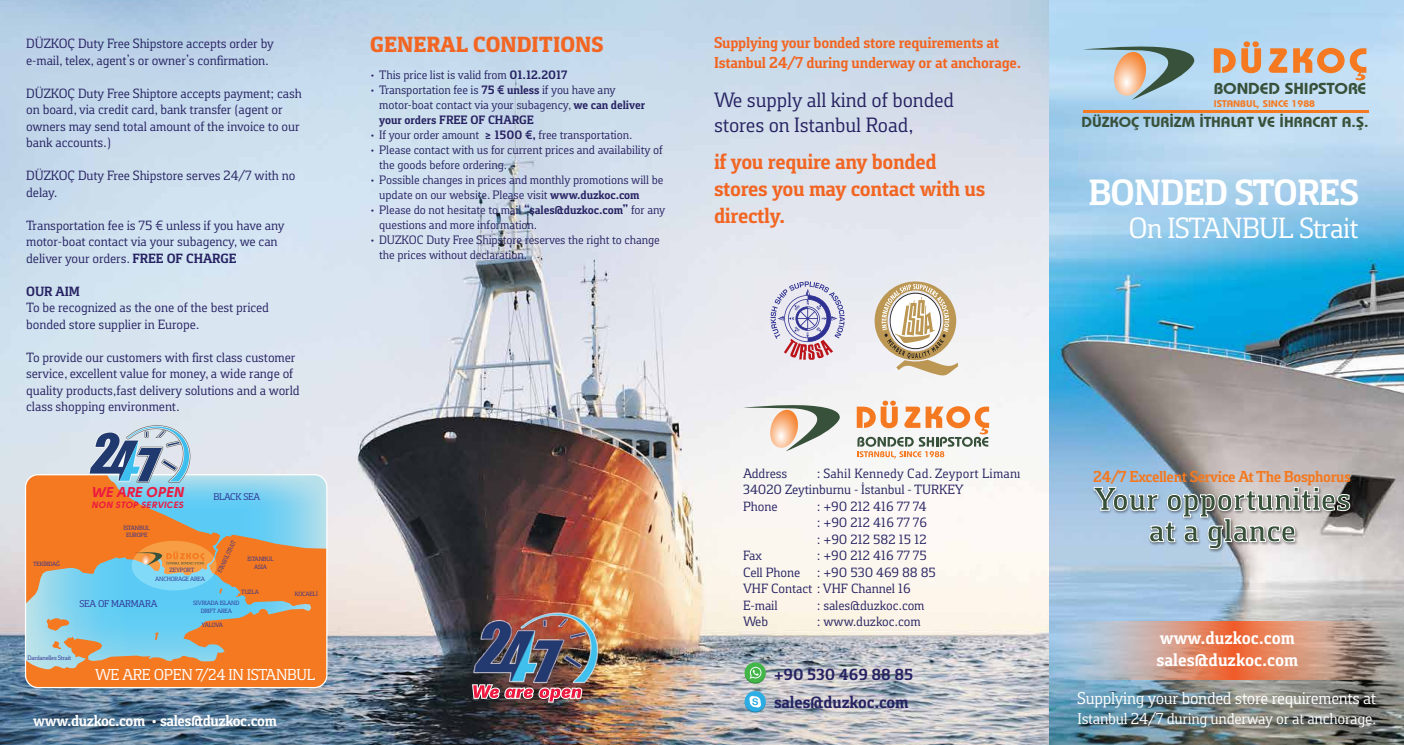
<style>
.page{position:relative;width:1404px;height:745px;background:#fff}
.page>*{position:absolute;margin:0;border:0;box-sizing:border-box;transform-origin:0 0}
.t1{font:700 37.5px "Foral Pro";letter-spacing:-.025em;color:#fff}
.t2{font:700 33.75px/31.2px "Foral Pro";letter-spacing:.005em;color:#38513a;text-align:center}
.t3{font:30px "Foral Pro";letter-spacing:-.025em;color:#fff}
.t4{font:700 22.5px/27px "Foral Pro";letter-spacing:-.015em;color:#f26522}
.t5{font:800 22.5px "Foral Pro";color:#f26522}
.t6{font:21.25px/25.5px "Foral Pro";letter-spacing:-.005em;color:#262262}
.t7{font:700 18.75px/22.5px "Foral Pro";color:#fff}
.t8{font:700 18px "Foral Pro";letter-spacing:-.005em;color:#262262}
.t9{font:17.5px "Foral Pro";letter-spacing:-.015em;color:#fff}
.t10{font:700 16.5px "Foral Pro";letter-spacing:-.005em;color:#262262}
.t11{font:700 16.25px/19.5px "Foral Pro";letter-spacing:-.015em;color:#f26522}
.t12{font:16.25px "Foral Pro";letter-spacing:-.015em;color:#fff}
.t13{font:700 16.25px "Foral Pro";letter-spacing:-.025em;color:#f47920}
.t14{font:700 16.25px "Foral Pro";letter-spacing:-.025em;color:#fff}
.t15{font:600 15.88px "Bauhaus";letter-spacing:-.005em;color:#38513a;scale:1.1 1}
.t16{font:600 14.5px "Bauhaus";letter-spacing:.005em;color:#38513a;scale:1.1 1}
.t17{font:14.12px "Solomon Sans Bold Italic";color:#ed1941}
.t18{font:13.75px/16.5px "Foral Pro";letter-spacing:-.005em;color:#262262}
.t19{font:700 13.75px "Foral Pro";letter-spacing:-.005em;color:#262262}
.t20{font:12.5px/15px "Foral Pro";letter-spacing:-.005em;color:#262262}
.t21{font:10px "Foral Pro";letter-spacing:-.025em;color:#2e3092}
.t22{font:600 9.62px "Bauhaus";color:#f47920;scale:1.1 1}
.t23{font:9.12px "Solomon Sans Bold Italic";letter-spacing:.025em;color:#ed1941}
.t24{font:6.62px "Foral Pro";letter-spacing:-.025em;color:#2e3092}
.t25{font:6.25px/7.5px "Foral Pro";letter-spacing:-.025em;color:#2e3092;text-align:center}
.t26{font:6.25px "Foral Pro";letter-spacing:-.025em;color:#2e3092;scale:.75 1}
.s1{font-weight:700}
</style>
<div class="page">
<img style="left:0;top:0;width:1403px;height:744px">
<img style="left:471px;top:611px;width:130px;height:72px">
<svg style="left:472px;top:683px;width:110px;height:19px"></svg>
<svg style="left:1049px;top:621px;width:354px;height:58px"></svg>
<img style="left:1090px;top:477px;width:266px;height:78px">
<svg style="left:1093px;top:486px;width:257px;height:63px"></svg>
<svg style="left:1213px;top:48px;width:22px;height:25px"></svg>
<svg style="left:1241px;top:41px;width:19px;height:32px"></svg>
<svg style="left:1268px;top:48px;width:18px;height:25px"></svg>
<svg style="left:1292px;top:48px;width:74px;height:32px"></svg>
<svg style="left:1081px;top:45px;width:113px;height:55px"></svg>
<hr style="left:1082px;top:110px;width:286px;height:3px;background:#f47920">
<svg style="left:741px;top:403px;width:98px;height:48px"></svg>
<svg style="left:856px;top:400px;width:133px;height:58px"></svg>
<svg style="left:770px;top:281px;width:74px;height:78px"></svg>
<svg style="left:874px;top:281px;width:83px;height:94px"></svg>
<svg style="left:222px;top:474px;width:105px;height:60px"></svg>
<svg style="left:26px;top:534px;width:301px;height:153px;fill:#f47920"></svg>
<div style="left:25px;top:474px;width:302px;height:213px;border:1px solid #fff;border-radius:13px"></div>
<svg style="left:26px;top:425px;width:196px;height:178px"></svg>
<svg style="left:744px;top:662px;width:21px;height:21px"></svg>
<svg style="left:744px;top:690px;width:21px;height:22px"></svg>
<svg style="left:744px;top:695px;width:21px;height:17px"></svg>
<p class="t18" style="left:26px;top:35px;width:249px">DÜZKOÇ Duty Free Shipstore accepts order by e-mail, telex, agent’s or owner’s confirmation.</p>
<p class="t18" style="left:26px;top:84px;width:277px">DÜZKOÇ Duty Free Shiptore accepts payment; cash on board, via credit card, bank transfer (agent or owners may send total amount of the invoice to our bank accounts.)</p>
<p class="t18" style="left:26px;top:167px;width:271px">DÜZKOÇ Duty Free Shipstore serves 24/7 with no delay.</p>
<p class="t18" style="left:26px;top:216px;width:260px">Transportation fee is 75 € unless if you have any motor-boat contact via your subagency, we can deliver your orders. <span class="s1">FREE OF CHARGE</span></p>
<p class="t19" style="left:26px;top:282px;width:55px">OUR AIM</p>
<p class="t18" style="left:26px;top:299px;width:244px">To be recognized as the one of the best priced bonded store supplier in Europe.</p>
<p class="t18" style="left:26px;top:348px;width:275px">To provide our customers with first class customer service, excellent value for money, a wide range of quality products,fast delivery solutions and a world class shopping environment.</p>
<p class="t17" style="left:91px;top:483px;width:94px">WE ARE OPEN</p>
<p class="t23" style="left:91px;top:499px;width:94px">NON STOP SERVICES</p>
<p class="t25" style="left:124px;top:523px;width:28px">İSTANBUL<br>EUROPE</p>
<p class="t21" style="left:213px;top:490px;width:48px">BLACK SEA</p>
<p class="t26" style="left:216px;top:570px;width:48px;rotate:-65deg">ISTANBUL STRAIT</p>
<p class="t25" style="left:33px;top:559px;width:28px">TEKİRDAĞ</p>
<p class="t25" style="left:247px;top:554px;width:28px">İSTANBUL<br>ASIA</p>
<p class="t25" style="left:155px;top:574px;width:52px">ANCHORAGE AREA</p>
<p class="t25" style="left:170px;top:566px;width:26px">ZEYPORT</p>
<p class="t21" style="left:80px;top:597px;width:79px">SEA OF MARMARA</p>
<p class="t25" style="left:241px;top:587px;width:19px">TUZLA</p>
<p class="t25" style="left:295px;top:590px;width:24px">KOCAELİ</p>
<p class="t25" style="left:193px;top:599px;width:48px">SIVRIADA ISLAND<br>DRIFT AREA</p>
<p class="t25" style="left:201px;top:621px;width:23px">YALOVA</p>
<p class="t24" style="left:28px;top:653px;width:45px">Dardanelles Strait</p>
<p class="t12" style="left:95px;top:664px;width:222px">WE ARE OPEN 7/24 IN ISTANBUL</p>
<p class="t14" style="left:33px;top:709px;width:245px">www.duzkoc.com • sales@duzkoc.com</p>
<h3 class="t5" style="left:370px;top:31px;width:235px">GENERAL CONDITIONS</h3>
<p class="t20" style="left:370px;top:67px;width:199px">• This price list is valid from <span class="s1">01.12.2017</span></p>
<p class="t20" style="left:379px;top:82px;width:267px;text-indent:-9px">• Transportation fee is <span class="s1">75 € unless</span> if you have any motor-boat contact via your subagency, <span class="s1">we can deliver your orders FREE OF CHARGE</span></p>
<p class="t20" style="left:370px;top:127px;width:264px">• If your order amount <span class="s1">≥ 1500 €,</span> free transportation.</p>
<p class="t20" style="left:379px;top:142px;width:285px;text-indent:-9px">• Please contact with us for current prices and availability of the goods before ordering.</p>
<p class="t20" style="left:379px;top:172px;width:286px;text-indent:-9px">• Possible changes in prices and monthly promotions will be update on our website. Please visit <span class="s1">www.duzkoc.com</span></p>
<p class="t20" style="left:379px;top:202px;width:287px;text-indent:-9px">• Please do not hesitate to mail <span class="s1">“sales@duzkoc.com”</span> for any questions and more information.</p>
<p class="t20" style="left:379px;top:232px;width:282px;text-indent:-9px">• DUZKOC Duty Free Shipstore reserves the right to change the prices without declaration.</p>
<p class="t11" style="left:714px;top:33px;width:309px">Supplying your bonded store requirements at<br>Istanbul 24/7 during underway or at anchorage.</p>
<h3 class="t6" style="left:714px;top:86px;width:241px">We supply all kind of bonded stores on Istanbul Road,</h3>
<h3 class="t4" style="left:714px;top:148px;width:273px">if you require any bonded stores you may contact with us directly.</h3>
<p class="t18" style="left:743px;top:464px;width:279px;text-indent:74px">: Sahil Kennedy Cad. Zeyport Limanı<br>34020 Zeytinburnu - İstanbul - TURKEY<br>Phone</p>
<p class="t18" style="left:743px;top:464px;width:46px">Address</p>
<p class="t18" style="left:816px;top:497px;width:112px;text-align:justify">: +90 212 416 77 74 : +90 212 416 77 76 : +90 212 582 15 12</p>
<p class="t18" style="left:743px;top:547px;width:194px;text-indent:74px">: +90 212 416 77 75<br>Cell Phone : +90 530 469 88 85<br>VHF Contact : VHF Channel 16<br>E-mail</p>
<p class="t18" style="left:743px;top:547px;width:20px">Fax</p>
<p class="t18" style="left:816px;top:596px;width:109px">: sales@duzkoc.com</p>
<p class="t18" style="left:743px;top:613px;width:27px">Web</p>
<p class="t18" style="left:816px;top:613px;width:105px">: www.duzkoc.com</p>
<p class="t10" style="left:774px;top:663px;width:141px">+90 530 469 88 85</p>
<h3 class="t8" style="left:774px;top:690px;width:136px">sales@duzkoc.com</h3>
<p class="t15" style="left:1213px;top:78px;width:140px">BONDED SHIPSTORE</p>
<p class="t16" style="left:1081px;top:113px;width:262px">DÜZKOÇ TURİZM İTHALAT VE İHRACAT A.Ş.</p>
<p class="t22" style="left:1213px;top:97px;width:94px">ISTANBUL, SINCE 1988</p>
<h1 class="t1" style="left:1088px;top:169px;width:272px">BONDED STORES</h1>
<h3 class="t3" style="left:1128px;top:210px;width:231px">On ISTANBUL Strait</h3>
<p class="t13" style="left:1092px;top:466px;width:259px">24/7 Excellent Service At The Bosphorus</p>
<h2 class="t2" style="left:1093px;top:482px;width:258px">Your opportunities at a glance</h2>
<h3 class="t7" style="left:1156px;top:625px;width:143px">www.duzkoc.com sales@duzkoc.com</h3>
<p class="t9" style="left:1077px;top:687px;width:300px">Supplying your bonded store requirements at</p>
<p class="t12" style="left:1077px;top:708px;width:301px">Istanbul 24/7 during underway or at anchorage.</p>
</div>
